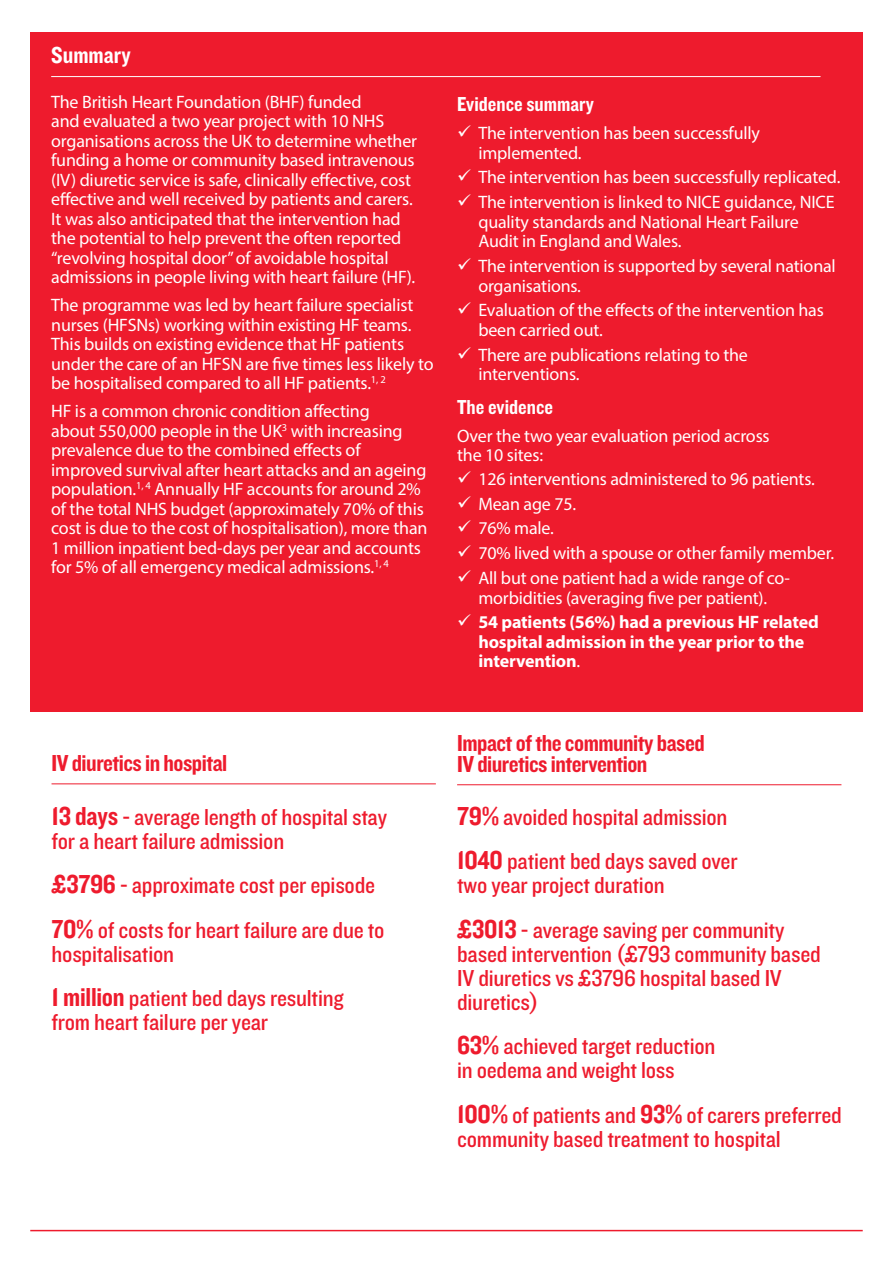
<style>
.page{position:relative;width:893px;height:1263px;background:#fff}
.page>*{position:absolute;margin:0;border:0;box-sizing:border-box;transform-origin:0 0}
.Body_9{font:24px/24px "Knockout 30 Junior Welterwt";letter-spacing:-.01em;color:#ee1b2d}
.Headings{font:24px/21px "Knockout 50 Welterweight";letter-spacing:-.02em;color:#ee1b2d}
.Headings-2{font:24px "Knockout 50 Welterweight";color:#fff}
.Body_12{font:21px "Knockout 50 Welterweight";color:#fff}
.Body_12-2{font:18px/19.5px "Myriad Pro";letter-spacing:-.01em;color:#fff}
.Body_12-3{font:700 18px/19.5px "Myriad Pro";letter-spacing:-.01em;color:#fff}
.s1{font-weight:400}
.s2{font-family:"Knockout 50 Welterweight";font-size:27px}
</style>
<div class="page">
<div style="left:30px;top:32px;width:833px;height:680px;background:#ee1b2d"></div>
<hr style="left:52px;top:783px;width:384px;height:1px;background:#ee1b2d">
<hr style="left:457px;top:784px;width:384px;height:1px;background:#ee1b2d">
<hr style="left:51px;top:76px;width:769px;height:1px;background:#fff">
<hr style="left:30px;top:1230px;width:833px;height:1px;background:#ee1b2d">
<p class="Headings-2" style="left:51px;top:40px;width:81px">Summary</p>
<p class="Body_12-2" style="left:51px;top:92px;width:367px">The British Heart Foundation (BHF) funded<br>and evaluated a two year project with 10 NHS organisations across the UK to determine whether funding a home or community based intravenous (IV) diuretic service is safe, clinically effective, cost effective and well received by patients and carers.<br>It was also anticipated that the intervention had the potential to help prevent the often reported “revolving hospital door” of avoidable hospital admissions in people living with heart failure (HF).</p>
<p class="Body_12-2" style="left:51px;top:295px;width:384px">The programme was led by heart failure specialist nurses (HFSNs) working within existing HF teams.<br>This builds on existing evidence that HF patients under the care of an HFSN are five times less likely to be hospitalised compared to all HF patients.<sup>1,</sup> <sup>2</sup></p>
<p class="Body_12-2" style="left:51px;top:401px;width:378px">HF is a common chronic condition affecting<br>about 550,000 people in the UK<sup>3</sup> with increasing prevalence due to the combined effects of improved survival after heart attacks and an ageing population.<sup>1,</sup> <sup>4</sup> Annually HF accounts for around 2% of the total NHS budget (approximately 70% of this cost is due to the cost of hospitalisation), more than 1 million inpatient bed-days per year and accounts for 5% of all emergency medical admissions.<sup>1,</sup> <sup>4</sup></p>
<p class="Body_12" style="left:457px;top:90px;width:138px">Evidence summary</p>
<p class="Body_12-2" style="left:478px;top:123px;width:283px;text-indent:-21px">✓ The intervention has been successfully implemented.</p>
<p class="Body_12-2" style="left:457px;top:167px;width:385px">✓ The intervention has been successfully replicated.</p>
<p class="Body_12-2" style="left:478px;top:192px;width:358px;text-indent:-21px">✓ The intervention is linked to NICE guidance, NICE quality standards and National Heart Failure<br>Audit in England and Wales.</p>
<p class="Body_12-2" style="left:478px;top:256px;width:359px;text-indent:-21px">✓ The intervention is supported by several national organisations.</p>
<p class="Body_12-2" style="left:478px;top:300px;width:347px;text-indent:-21px">✓ Evaluation of the effects of the intervention has been carried out.</p>
<p class="Body_12-2" style="left:478px;top:345px;width:271px;text-indent:-21px">✓ There are publications relating to the interventions.</p>
<p class="Body_12" style="left:457px;top:393px;width:97px">The evidence</p>
<p class="Body_12-2" style="left:457px;top:425px;width:314px">Over the two year evaluation period across the 10 sites:</p>
<p class="Body_12-2" style="left:457px;top:469px;width:359px">✓ 126 interventions administered to 96 patients.</p>
<p class="Body_12-2" style="left:457px;top:493px;width:121px">✓ Mean age 75.</p>
<p class="Body_12-2" style="left:457px;top:518px;width:98px">✓ 76% male.</p>
<p class="Body_12-2" style="left:457px;top:543px;width:379px">✓ 70% lived with a spouse or other family member.</p>
<p class="Body_12-2" style="left:457px;top:568px;width:334px;text-align:center">✓ All but one patient had a wide range of co&shy;morbidities (averaging five per patient).</p>
<p class="Body_12-3" style="left:478px;top:612px;width:342px;text-indent:-21px">✓ 54 patients (56%) had a previous HF related hospital admission in the year prior to the intervention<span class="s1">.</span></p>
<p class="Headings" style="left:52px;top:751px;width:177px">IV diuretics in hospital</p>
<p class="Body_9" style="left:52px;top:804px;width:337px"><span class="s2">13 days</span> - average length of hospital stay for a heart failure admission</p>
<p class="Body_9" style="left:52px;top:872px;width:325px"><span class="s2">£3796</span> - approximate cost per episode</p>
<p class="Body_9" style="left:52px;top:917px;width:335px"><span class="s2">70%</span> of costs for heart failure are due to hospitalisation</p>
<p class="Body_9" style="left:52px;top:985px;width:294px"><span class="s2">1 million</span> patient bed days resulting from heart failure per year</p>
<p class="Headings" style="left:457px;top:731px;width:249px">Impact of the community based<br>IV diuretics intervention</p>
<p class="Body_9" style="left:457px;top:804px;width:272px"><span class="s2">79%</span> avoided hospital admission</p>
<p class="Body_9" style="left:457px;top:848px;width:282px"><span class="s2">1040</span> patient bed days saved over two year project duration</p>
<p class="Body_9" style="left:457px;top:917px;width:365px"><span class="s2">£3013</span> - average saving per community based intervention (£793 community based<br>IV diuretics vs £3796 hospital based IV diuretics)</p>
<p class="Body_9" style="left:457px;top:1033px;width:260px"><span class="s2">63%</span> achieved target reduction in oedema and weight loss</p>
<p class="Body_9" style="left:457px;top:1102px;width:386px"><span class="s2">100%</span> of patients and <span class="s2">93%</span> of carers preferred community based treatment to hospital</p>
</div>
